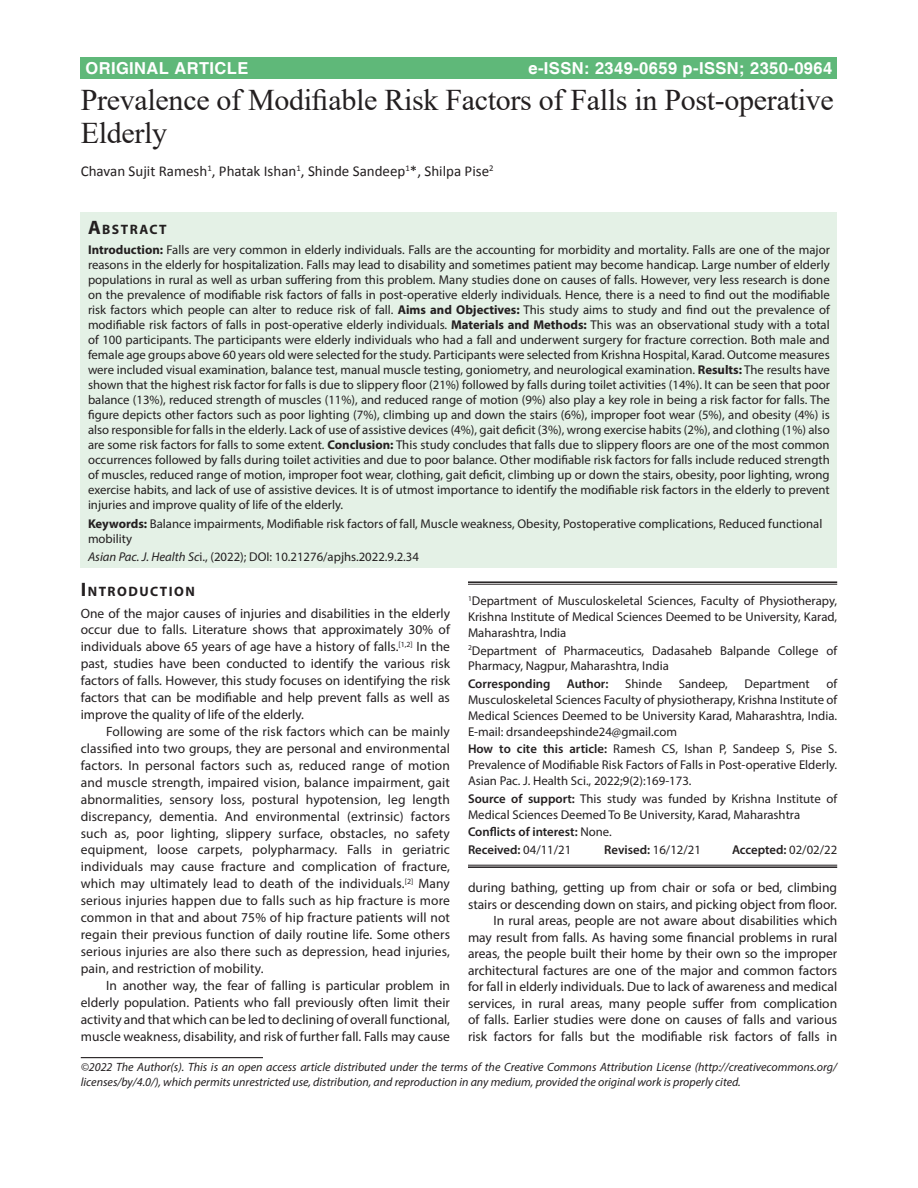
<style>
.page{position:relative;width:918px;height:1188px;background:#fff}
.page>*{position:absolute;margin:0;border:0;box-sizing:border-box;transform-origin:0 0}
.AT{font:30px/33px "Times New Roman";letter-spacing:-.01em;color:#231f20}
.AH{font:700 16.5px "Helvetica";letter-spacing:.025em;color:#fff}
.AU{font:15px "Calibri";color:#231f20}
.ABSH{font:700 13.65px "Myriad Pro";letter-spacing:.105em;color:#231f20}
.TX{font:13.5px/17px "Myriad Pro";color:#231f20;text-align:justify}
.TXFL{font:13.5px/17px "Myriad Pro";color:#231f20;text-align:justify}
.ABS{font:12.75px/15px "Myriad Pro";color:#231f20;text-align:justify}
.HTC{font:12.75px/15.8px "Myriad Pro";color:#231f20;text-align:justify}
.KWD{font:12.75px/15px "Myriad Pro";color:#231f20}
.ADD{font:12.75px/15.8px "Myriad Pro";color:#231f20;text-align:justify}
.AFF{font:12.75px/15.8px "Myriad Pro";color:#231f20;text-align:justify}
.AFF_1{font:12.75px/15.8px "Myriad Pro";color:#231f20}
.HIS{font:600 12.75px "Myriad Pro";color:#231f20}
.HTC-2{font:600 12.75px "Myriad Pro";color:#231f20}
.ADD-2{font:600 12.75px "Myriad Pro";color:#231f20}
.CR{font:italic 12px/15px "Myriad Pro";color:#231f20}
.s1{font-size:19.5px}
.s2{font-weight:700}
.s3{font-style:italic}
.s4{font-weight:600}
.s5{font-weight:400}
</style>
<div class="page">
<div style="left:81px;top:57px;width:756px;height:22px;background:#5fb879"></div>
<div style="left:81px;top:212px;width:756px;height:356px;background:#e4f1e6"></div>
<hr style="left:81px;top:1057px;width:182px;height:1px;background:#231f20">
<hr style="left:468px;top:581px;width:369px;height:2px;background:#231f20">
<hr style="left:468px;top:584px;width:369px;height:1px;background:#231f20">
<hr style="left:468px;top:865px;width:369px;height:1px;background:#231f20">
<hr style="left:468px;top:866px;width:369px;height:2px;background:#231f20">
<p class="AH" style="left:85px;top:58px;width:164px">ORIGINAL ARTICLE</p>
<p class="AH" style="left:528px;top:58px;width:305px">e-ISSN: 2349-0659 p-ISSN; 2350-0964</p>
<p class="AT" style="left:81px;top:83px;width:754px">Prevalence of Modifiable Risk Factors of Falls in Post-operative<br>Elderly</p>
<p class="AU" style="left:81px;top:162px;width:414px">Chavan Sujit Ramesh<sup>1</sup>, Phatak Ishan<sup>1</sup>, Shinde Sandeep<sup>1</sup>*, Shilpa Pise<sup>2</sup></p>
<p class="ABSH" style="left:88px;top:220px;width:80px"><span class="s1">A</span>BSTRACT</p>
<p class="ABS" style="left:88px;top:242px;width:743px"><span class="s2">Introduction:</span> Falls are very common in elderly individuals. Falls are the accounting for morbidity and mortality. Falls are one of the major reasons in the elderly for hospitalization. Falls may lead to disability and sometimes patient may become handicap. Large number of elderly populations in rural as well as urban suffering from this problem. Many studies done on causes of falls. However, very less research is done on the prevalence of modifiable risk factors of falls in post-operative elderly individuals. Hence, there is a need to find out the modifiable risk factors which people can alter to reduce risk of fall. <span class="s2">Aims and Objectives:</span> This study aims to study and find out the prevalence of modifiable risk factors of falls in post-operative elderly individuals. <span class="s2">Materials and Methods:</span> This was an observational study with a total of 100 participants. The participants were elderly individuals who had a fall and underwent surgery for fracture correction. Both male and female age groups above 60 years old were selected for the study. Participants were selected from Krishna Hospital, Karad. Outcome measures were included visual examination, balance test, manual muscle testing, goniometry, and neurological examination. <span class="s2">Results:</span> The results have shown that the highest risk factor for falls is due to slippery floor (21%) followed by falls during toilet activities (14%). It can be seen that poor balance (13%), reduced strength of muscles (11%), and reduced range of motion (9%) also play a key role in being a risk factor for falls. The figure depicts other factors such as poor lighting (7%), climbing up and down the stairs (6%), improper foot wear (5%), and obesity (4%) is also responsible for falls in the elderly. Lack of use of assistive devices (4%), gait deficit (3%), wrong exercise habits (2%), and clothing (1%) also are some risk factors for falls to some extent. <span class="s2">Conclusion:</span> This study concludes that falls due to slippery floors are one of the most common occurrences followed by falls during toilet activities and due to poor balance. Other modifiable risk factors for falls include reduced strength of muscles, reduced range of motion, improper foot wear, clothing, gait deficit, climbing up or down the stairs, obesity, poor lighting, wrong exercise habits, and lack of use of assistive devices. It is of utmost importance to identify the modifiable risk factors in the elderly to prevent injuries and improve quality of life of the elderly.</p>
<p class="KWD" style="left:88px;top:516px;width:736px"><span class="s2">Keywords:</span> Balance impairments, Modifiable risk factors of fall, Muscle weakness, Obesity, Postoperative complications, Reduced functional mobility</p>
<p class="KWD" style="left:88px;top:549px;width:333px"><span class="s3">Asian Pac. J. Health Sc</span>i., (2022); DOI: 10.21276/apjhs.2022.9.2.34</p>
<h1 class="ABSH" style="left:81px;top:583px;width:116px"><span class="s1">I</span>NTRODUCTION</h1>
<p class="TXFL" style="left:81px;top:604px;width:371px">One of the major causes of injuries and disabilities in the elderly occur due to falls. Literature shows that approximately 30% of individuals above 65 years of age have a history of falls.<sup>[1,2]</sup> In the past, studies have been conducted to identify the various risk factors of falls. However, this study focuses on identifying the risk factors that can be modifiable and help prevent falls as well as improve the quality of life of the elderly.</p>
<p class="TX" style="left:81px;top:723px;width:371px;text-indent:26px">Following are some of the risk factors which can be mainly classified into two groups, they are personal and environmental factors. In personal factors such as, reduced range of motion and muscle strength, impaired vision, balance impairment, gait abnormalities, sensory loss, postural hypotension, leg length discrepancy, dementia. And environmental (extrinsic) factors such as, poor lighting, slippery surface, obstacles, no safety equipment, loose carpets, polypharmacy. Falls in geriatric individuals may cause fracture and complication of fracture, which may ultimately lead to death of the individuals.<sup>[2]</sup> Many serious injuries happen due to falls such as hip fracture is more common in that and about 75% of hip fracture patients will not regain their previous function of daily routine life. Some others serious injuries are also there such as depression, head injuries, pain, and restriction of mobility.</p>
<p class="TX" style="left:81px;top:977px;width:371px;text-indent:26px">In another way, the fear of falling is particular problem in elderly population. Patients who fall previously often limit their activity and that which can be led to declining of overall functional, muscle weakness, disability, and risk of further fall. Falls may cause</p>
<p class="AFF" style="left:468px;top:593px;width:371px"><sup>1</sup>Department of Musculoskeletal Sciences, Faculty of Physiotherapy, Krishna Institute of Medical Sciences Deemed to be University, Karad, Maharashtra, India</p>
<p class="AFF_1" style="left:468px;top:642px;width:371px"><sup>2</sup>Department of Pharmaceutics, Dadasaheb Balpande College of<br>Pharmacy, Nagpur, Maharashtra, India</p>
<p class="ADD-2" style="left:468px;top:676px;width:84px">Corresponding</p>
<p class="ADD-2" style="left:567px;top:676px;width:43px">Author:</p>
<p class="ADD" style="left:625px;top:676px;width:39px">Shinde</p>
<p class="ADD" style="left:679px;top:676px;width:51px">Sandeep,</p>
<p class="ADD" style="left:745px;top:676px;width:67px">Department</p>
<p class="ADD" style="left:468px;top:676px;width:371px;text-indent:359px">of Musculoskeletal Sciences Faculty of physiotherapy, Krishna Institute of Medical Sciences Deemed to be University Karad, Maharashtra, India.<br>E-mail: drsandeepshinde24@gmail.com</p>
<p class="HTC" style="left:468px;top:741px;width:371px"><span class="s4">How to cite this article:</span> Ramesh CS, Ishan P, Sandeep S, Pise S.<br>Prevalence of Modifiable Risk Factors of Falls in Post-operative Elderly.<br>Asian Pac. J. Health Sci., 2022;9(2):169-173.</p>
<p class="HTC" style="left:468px;top:790px;width:371px"><span class="s4">Source of support:</span> This study was funded by Krishna Institute of<br>Medical Sciences Deemed To Be University, Karad, Maharashtra</p>
<p class="HTC-2" style="left:468px;top:824px;width:145px">Conflicts of interest: <span class="s5">None.</span></p>
<p class="HIS" style="left:468px;top:842px;width:105px">Received: <span class="s5">04/11/21</span></p>
<p class="HIS" style="left:604px;top:842px;width:98px">Revised: <span class="s5">16/12/21</span></p>
<p class="HIS" style="left:732px;top:842px;width:107px">Accepted: <span class="s5">02/02/22</span></p>
<p class="TX" style="left:468px;top:879px;width:371px;line-height:16.5px">during bathing, getting up from chair or sofa or bed, climbing stairs or descending down on stairs, and picking object from floor.</p>
<p class="TX" style="left:468px;top:912px;width:371px;line-height:16.5px;text-indent:26px">In rural areas, people are not aware about disabilities which may result from falls. As having some financial problems in rural areas, the people built their home by their own so the improper architectural factures are one of the major and common factors for fall in elderly individuals. Due to lack of awareness and medical services, in rural areas, many people suffer from complication of falls. Earlier studies were done on causes of falls and various risk factors for falls but the modifiable risk factors of falls in</p>
<p class="CR" style="left:81px;top:1059px;width:758px">©2022 The Author(s). This is an open access article distributed under the terms of the Creative Commons Attribution License (http://creativecommons.org/ licenses/by/4.0/), which permits unrestricted use, distribution, and reproduction in any medium, provided the original work is properly cited.</p>
</div>
